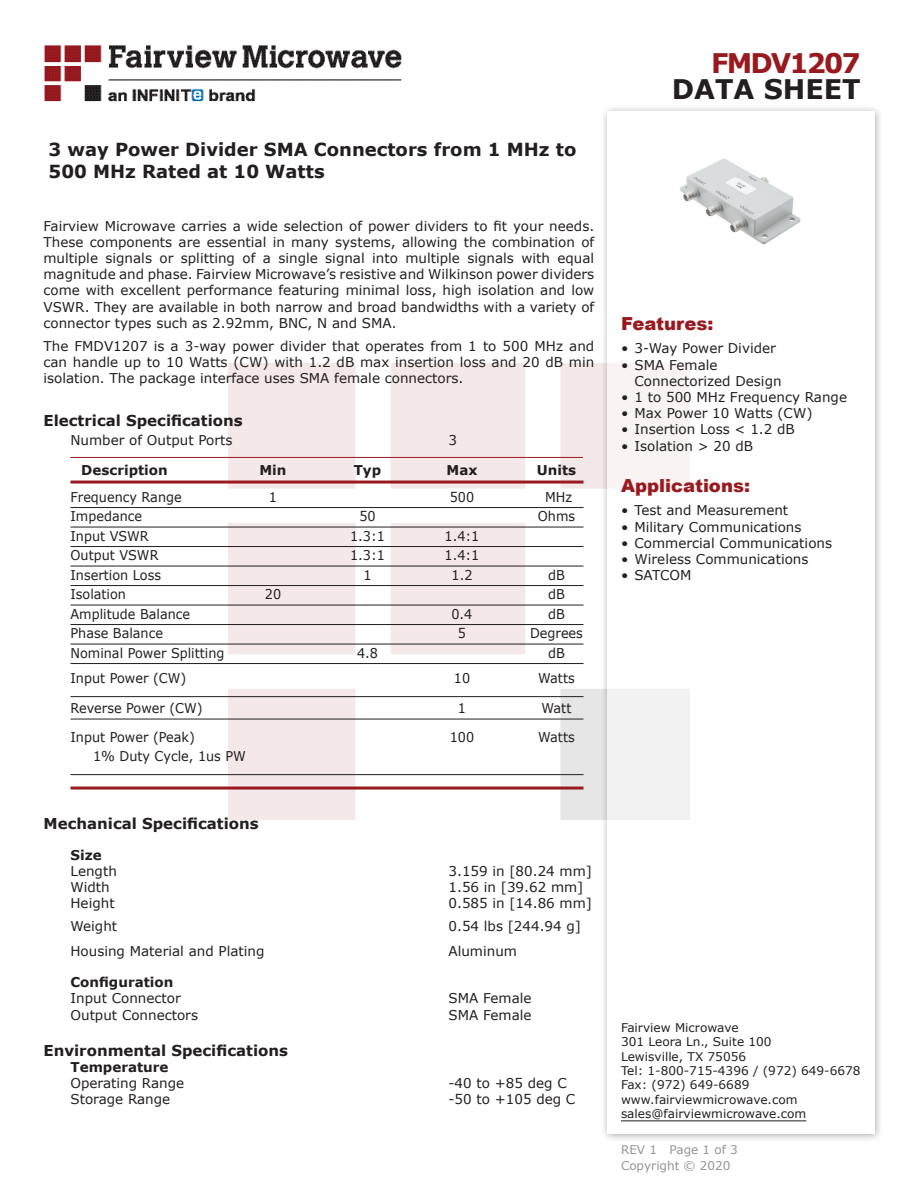
<style>
.page{position:relative;width:918px;height:1188px;background:#fff}
.page>*{position:absolute;margin:0;border:0;box-sizing:border-box;transform-origin:0 0}
.t1{font:700 27px "Verdana";color:#231f20}
.FM{font:700 27px "Verdana";letter-spacing:-.07em;color:#981a1e}
.Web_Description_Para{font:700 18px/21.6px "Verdana";color:#231f20}
.Applications_Header{font:900 18px "Arial";color:#981a1e}
.Head1{font:700 15px "Verdana";color:#231f20}
.MarketingDescription{font:13.5px/16.2px "Verdana";color:#231f20;text-align:justify}
.Table-Body{font:13.5px "Verdana";color:#231f20;scale:.95 1}
.Specs_Para{font:13.5px "Verdana";color:#231f20}
.Table-Header{font:700 13.5px "Verdana";color:#231f20}
.Head2{font:700 13.5px "Verdana";color:#231f20}
.Head2_after_Head1{font:700 13.5px "Verdana";color:#231f20}
.FM_Info{font:12px "Verdana";color:#231f20}
.REV_Info{font:12px "Verdana";color:#939598}
</style>
<div class="page">
<img style="left:44px;top:45px;width:358px;height:57px">
<div style="left:600px;top:104px;width:284px;height:1039px;background:#231f20;opacity:.75"></div>
<div style="left:608px;top:111px;width:267px;height:1023px;background:#fff"></div>
<hr style="left:70px;top:457px;width:513px;height:1px;background:#981a1e">
<hr style="left:70px;top:481px;width:514px;height:3px;background:#981a1e">
<hr style="left:70px;top:507px;width:514px;height:1px;background:#231f20">
<hr style="left:70px;top:527px;width:514px;height:1px;background:#231f20">
<hr style="left:70px;top:546px;width:514px;height:1px;background:#231f20">
<hr style="left:70px;top:566px;width:514px;height:1px;background:#231f20">
<hr style="left:70px;top:585px;width:514px;height:1px;background:#231f20">
<hr style="left:70px;top:605px;width:514px;height:1px;background:#231f20">
<hr style="left:70px;top:624px;width:514px;height:1px;background:#231f20">
<hr style="left:70px;top:644px;width:514px;height:1px;background:#231f20">
<hr style="left:70px;top:663px;width:514px;height:1px;background:#231f20">
<hr style="left:70px;top:696px;width:514px;height:1px;background:#231f20">
<hr style="left:70px;top:719px;width:514px;height:1px;background:#231f20">
<hr style="left:70px;top:774px;width:514px;height:1px;background:#231f20">
<hr style="left:70px;top:787px;width:514px;height:3px;background:#981a1e">
<hr style="left:621px;top:1120px;width:185px;height:1px;background:#231f20">
<img style="left:680px;top:158px;width:121px;height:87px">
<p class="Web_Description_Para" style="left:49px;top:139px;width:529px">3 way Power Divider SMA Connectors from 1 MHz to<br>500 MHz Rated at 10 Watts</p>
<p class="MarketingDescription" style="left:44px;top:217px;width:552px">Fairview Microwave carries a wide selection of power dividers to fit your needs.<br>These components are essential in many systems, allowing the combination of multiple signals or splitting of a single signal into multiple signals with equal magnitude and phase. Fairview Microwave’s resistive and Wilkinson power dividers come with excellent performance featuring minimal loss, high isolation and low VSWR. They are available in both narrow and broad bandwidths with a variety of connector types such as 2.92mm, BNC, N and SMA.</p>
<p class="MarketingDescription" style="left:44px;top:338px;width:552px">The FMDV1207 is a 3-way power divider that operates from 1 to 500 MHz and can handle up to 10 Watts (CW) with 1.2 dB max insertion loss and 20 dB min isolation. The package interface uses SMA female connectors.</p>
<p class="Head1" style="left:44px;top:410px;width:201px">Electrical Specifications</p>
<p class="Specs_Para" style="left:70px;top:431px;width:164px">Number of Output Ports</p>
<p class="Specs_Para" style="left:448px;top:431px;width:10px">3</p>
<p class="Table-Header" style="left:81px;top:460px;width:88px">Description</p>
<p class="Table-Header" style="left:259px;top:460px;width:29px">Min</p>
<p class="Table-Header" style="left:354px;top:460px;width:29px">Typ</p>
<p class="Table-Header" style="left:447px;top:460px;width:32px">Max</p>
<p class="Table-Header" style="left:537px;top:460px;width:41px">Units</p>
<p class="Table-Body" style="left:70px;top:487px;width:119px">Frequency Range</p>
<p class="Table-Body" style="left:269px;top:487px;width:10px">1</p>
<p class="Table-Body" style="left:450px;top:487px;width:27px">500</p>
<p class="Table-Body" style="left:545px;top:487px;width:30px">MHz</p>
<p class="Table-Body" style="left:70px;top:507px;width:77px">Impedance</p>
<p class="Table-Body" style="left:359px;top:507px;width:19px">50</p>
<p class="Table-Body" style="left:538px;top:507px;width:41px">Ohms</p>
<p class="Table-Body" style="left:70px;top:526px;width:84px">Input VSWR</p>
<p class="Table-Body" style="left:350px;top:526px;width:38px">1.3:1</p>
<p class="Table-Body" style="left:445px;top:526px;width:38px">1.4:1</p>
<p class="Table-Body" style="left:70px;top:546px;width:94px">Output VSWR</p>
<p class="Table-Body" style="left:350px;top:546px;width:38px">1.3:1</p>
<p class="Table-Body" style="left:445px;top:546px;width:38px">1.4:1</p>
<p class="Table-Body" style="left:70px;top:565px;width:97px">Insertion Loss</p>
<p class="Table-Body" style="left:363px;top:565px;width:10px">1</p>
<p class="Table-Body" style="left:452px;top:565px;width:24px">1.2</p>
<p class="Table-Body" style="left:548px;top:565px;width:19px">dB</p>
<p class="Table-Body" style="left:70px;top:585px;width:60px">Isolation</p>
<p class="Table-Body" style="left:265px;top:585px;width:19px">20</p>
<p class="Table-Body" style="left:548px;top:585px;width:19px">dB</p>
<p class="Table-Body" style="left:70px;top:604px;width:128px">Amplitude Balance</p>
<p class="Table-Body" style="left:452px;top:604px;width:24px">0.4</p>
<p class="Table-Body" style="left:548px;top:604px;width:19px">dB</p>
<p class="Table-Body" style="left:70px;top:624px;width:99px">Phase Balance</p>
<p class="Table-Body" style="left:458px;top:624px;width:10px">5</p>
<p class="Table-Body" style="left:530px;top:624px;width:57px">Degrees</p>
<p class="Table-Body" style="left:70px;top:643px;width:164px">Nominal Power Splitting</p>
<p class="Table-Body" style="left:357px;top:643px;width:24px">4.8</p>
<p class="Table-Body" style="left:548px;top:643px;width:19px">dB</p>
<p class="Table-Body" style="left:70px;top:669px;width:123px">Input Power (CW)</p>
<p class="Table-Body" style="left:454px;top:669px;width:19px">10</p>
<p class="Table-Body" style="left:538px;top:669px;width:40px">Watts</p>
<p class="Table-Body" style="left:70px;top:699px;width:141px">Reverse Power (CW)</p>
<p class="Table-Body" style="left:458px;top:699px;width:10px">1</p>
<p class="Table-Body" style="left:542px;top:699px;width:33px">Watt</p>
<p class="Table-Body" style="left:70px;top:727px;width:133px">Input Power (Peak)</p>
<p class="Table-Body" style="left:450px;top:727px;width:27px">100</p>
<p class="Table-Body" style="left:538px;top:727px;width:40px">Watts</p>
<p class="Table-Body" style="left:93px;top:747px;width:162px">1% Duty Cycle, 1us PW</p>
<p class="Head1" style="left:44px;top:812px;width:217px">Mechanical Specifications</p>
<p class="Head2" style="left:70px;top:845px;width:33px">Size</p>
<p class="Specs_Para" style="left:70px;top:862px;width:48px">Length</p>
<p class="Specs_Para" style="left:448px;top:862px;width:145px">3.159 in [80.24 mm]</p>
<p class="Specs_Para" style="left:70px;top:878px;width:41px">Width</p>
<p class="Specs_Para" style="left:448px;top:878px;width:136px">1.56 in [39.62 mm]</p>
<p class="Specs_Para" style="left:70px;top:894px;width:46px">Height</p>
<p class="Specs_Para" style="left:448px;top:894px;width:145px">0.585 in [14.86 mm]</p>
<p class="Specs_Para" style="left:70px;top:917px;width:48px">Weight</p>
<p class="Specs_Para" style="left:448px;top:917px;width:134px">0.54 lbs [244.94 g]</p>
<p class="Specs_Para" style="left:70px;top:942px;width:195px">Housing Material and Plating</p>
<p class="Specs_Para" style="left:448px;top:942px;width:70px">Aluminum</p>
<p class="Head2" style="left:70px;top:973px;width:104px">Configuration</p>
<p class="Specs_Para" style="left:70px;top:989px;width:112px">Input Connector</p>
<p class="Specs_Para" style="left:448px;top:989px;width:85px">SMA Female</p>
<p class="Specs_Para" style="left:70px;top:1005px;width:129px">Output Connectors</p>
<p class="Specs_Para" style="left:448px;top:1005px;width:85px">SMA Female</p>
<p class="Head1" style="left:44px;top:1040px;width:246px">Environmental Specifications</p>
<p class="Head2_after_Head1" style="left:70px;top:1057px;width:100px">Temperature</p>
<p class="Specs_Para" style="left:70px;top:1074px;width:115px">Operating Range</p>
<p class="Specs_Para" style="left:448px;top:1074px;width:120px">-40 to +85 deg C</p>
<p class="Specs_Para" style="left:70px;top:1090px;width:101px">Storage Range</p>
<p class="Specs_Para" style="left:448px;top:1090px;width:128px">-50 to +105 deg C</p>
<p class="FM" style="left:711px;top:44px;width:151px">FMDV1207</p>
<p class="t1" style="left:672px;top:70px;width:191px">DATA SHEET</p>
<p class="Applications_Header" style="left:621px;top:311px;width:94px">Features:</p>
<p class="MarketingDescription" style="left:621px;top:340px;width:156px">• 3-Way Power Divider</p>
<p class="MarketingDescription" style="left:634px;top:356px;width:149px;text-indent:-14px">• SMA Female<br>Connectorized Design</p>
<p class="MarketingDescription" style="left:621px;top:389px;width:228px">• 1 to 500 MHz Frequency Range</p>
<p class="MarketingDescription" style="left:621px;top:405px;width:193px">• Max Power 10 Watts (CW)</p>
<p class="MarketingDescription" style="left:621px;top:421px;width:175px">• Insertion Loss &lt; 1.2 dB</p>
<p class="MarketingDescription" style="left:621px;top:437px;width:134px">• Isolation &gt; 20 dB</p>
<p class="Applications_Header" style="left:621px;top:473px;width:131px">Applications:</p>
<p class="MarketingDescription" style="left:621px;top:502px;width:169px">• Test and Measurement</p>
<p class="MarketingDescription" style="left:621px;top:518px;width:182px">• Military Communications</p>
<p class="MarketingDescription" style="left:621px;top:535px;width:213px">• Commercial Communications</p>
<p class="MarketingDescription" style="left:621px;top:551px;width:189px">• Wireless Communications</p>
<p class="MarketingDescription" style="left:621px;top:567px;width:72px">• SATCOM</p>
<p class="FM_Info" style="left:621px;top:1019px;width:119px">Fairview Microwave</p>
<p class="FM_Info" style="left:621px;top:1034px;width:152px">301 Leora Ln., Suite 100</p>
<p class="FM_Info" style="left:621px;top:1048px;width:127px">Lewisville, TX 75056</p>
<p class="FM_Info" style="left:621px;top:1062px;width:241px">Tel: 1-800-715-4396 / (972) 649-6678</p>
<p class="FM_Info" style="left:621px;top:1077px;width:130px">Fax: (972) 649-6689</p>
<p class="FM_Info" style="left:621px;top:1091px;width:178px">www.fairviewmicrowave.com</p>
<p class="FM_Info" style="left:621px;top:1106px;width:187px">sales@fairviewmicrowave.com</p>
<p class="REV_Info" style="left:621px;top:1141px;width:118px">REV 1 Page 1 of 3</p>
<p class="REV_Info" style="left:621px;top:1157px;width:111px">Copyright © 2020</p>
</div>
